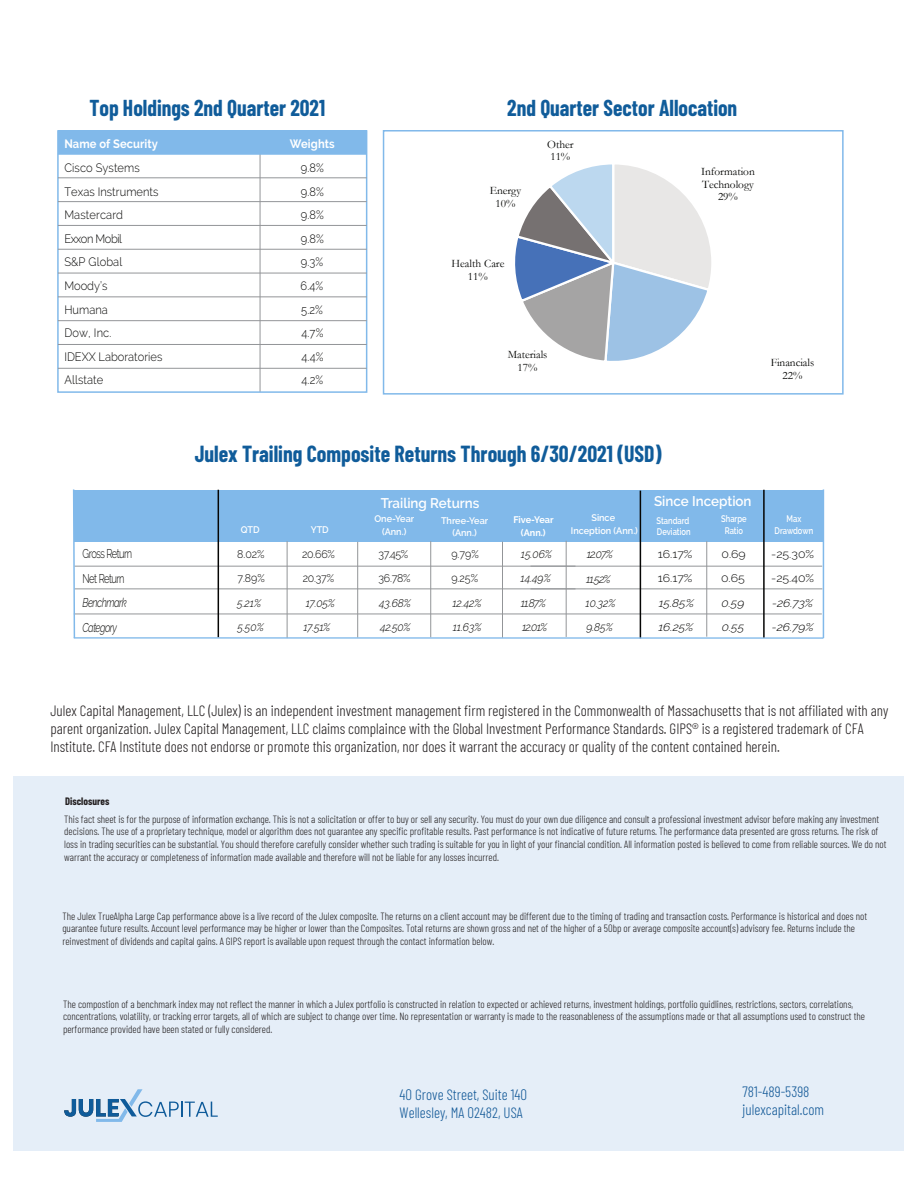
<style>
.page{position:relative;width:918px;height:1188px;background:#fff}
.page>*{position:absolute;margin:0;border:0;box-sizing:border-box;transform-origin:0 0}
.t1{font:700 22.8px "Barlow Condensed";color:#105c9a;scale:.96 1}
.t2{font:700 22.5px "Barlow Condensed";color:#105c9a;scale:.96 1}
.t3{font:300 15px/18px "Barlow Condensed";color:#231f20}
.t4{font:300 15px/18px "Barlow Condensed";color:#145a98}
.t5{font:600 13.95px "Raleway";color:#fff;scale:.96 1}
.t6{font:300 12.75px/24.5px "Raleway";letter-spacing:-.05em;color:#050504;scale:.74 1}
.t7{font:italic 300 12.75px/24.5px "Raleway";letter-spacing:-.05em;color:#050504;scale:.74 1}
.t8{font:300 12.15px/23.5px "Raleway";letter-spacing:.005em;color:#050504;text-align:justify;scale:.92 1}
.t9{font:700 12.15px "Raleway";letter-spacing:.01em;color:#fff;scale:.92 1}
.t10{font:11.4px/12.8px "Garamond";color:#040503;text-align:center}
.t11{font:italic 300 11.1px/24.2px "Raleway";color:#050504;scale:.96 1}
.t12{font:300 11.1px/24.2px "Raleway";color:#050504;scale:.96 1}
.t13{font:300 11.1px/24.2px "Raleway";color:#050504;scale:1.11 1}
.t14{font:italic 300 11.1px/24.2px "Raleway";color:#050504;scale:1.11 1}
.t15{font:italic 300 11.1px/24.2px "Raleway";letter-spacing:-.035em;color:#050504;scale:.96 1}
.t16{font:italic 300 11.1px/24.2px "Raleway";letter-spacing:-.07em;color:#050504;scale:.96 1}
.t17{font:300 10.5px/12.6px "Barlow Condensed";color:#231f20}
.t18{font:700 10.5px "Barlow Condensed";color:#231f20}
.t19{font:600 9.6px/12.8px "Raleway";color:#fff;text-align:center;scale:.96 1}
.t20{font:600 9.6px/11.6px "Raleway";color:#fff;text-align:center;scale:.8 1}
.t21{font:700 9.6px/12.8px "Raleway";color:#fff;text-align:center;scale:.96 1}
</style>
<div class="page">
<div style="left:14px;top:777px;width:890px;height:374px;background:#e5eef8"></div>
<svg style="left:64px;top:1089px;width:154px;height:33px"></svg>
<div style="left:383px;top:130px;width:461px;height:265px;border:2px solid #81b9ea"></div>
<hr style="left:260px;top:130px;width:1px;height:262px;background:#939598">
<div style="left:57px;top:129px;width:310px;height:264px;border:2px solid #81b9ea"></div>
<hr style="left:58px;top:368px;width:309px;height:1px;background:#939598">
<hr style="left:58px;top:344px;width:309px;height:1px;background:#939598">
<hr style="left:58px;top:320px;width:309px;height:1px;background:#939598">
<hr style="left:58px;top:296px;width:309px;height:1px;background:#939598">
<hr style="left:58px;top:273px;width:309px;height:1px;background:#939598">
<hr style="left:58px;top:249px;width:309px;height:1px;background:#939598">
<hr style="left:58px;top:225px;width:309px;height:1px;background:#939598">
<hr style="left:58px;top:201px;width:309px;height:1px;background:#939598">
<hr style="left:58px;top:177px;width:309px;height:1px;background:#939598">
<hr style="left:58px;top:153px;width:309px;height:2px;background:#81b9ea">
<div style="left:58px;top:130px;width:309px;height:24px;background:#81b9ea"></div>
<div style="left:74px;top:490px;width:748px;height:51px;background:#81b9ea"></div>
<hr style="left:74px;top:588px;width:501px;height:1px;background:#939598">
<hr style="left:74px;top:614px;width:748px;height:1px;background:#939598">
<hr style="left:74px;top:566px;width:501px;height:1px;background:#939598">
<hr style="left:430px;top:541px;width:1px;height:96px;background:#939598">
<hr style="left:502px;top:542px;width:1px;height:96px;background:#939598">
<hr style="left:357px;top:542px;width:1px;height:96px;background:#939598">
<hr style="left:287px;top:541px;width:1px;height:97px;background:#939598">
<hr style="left:531px;top:588px;width:291px;height:1px;background:#939598">
<hr style="left:531px;top:566px;width:291px;height:1px;background:#939598">
<hr style="left:706px;top:541px;width:1px;height:96px;background:#939598">
<hr style="left:218px;top:490px;width:1px;height:147px;background:#050504">
<hr style="left:640px;top:491px;width:1px;height:147px;background:#050504">
<hr style="left:74px;top:637px;width:749px;height:2px;background:#81b9ea">
<hr style="left:823px;top:489px;width:1px;height:149px;background:#81b9ea">
<svg style="left:72px;top:489px;width:4px;height:150px"></svg>
<hr style="left:566px;top:541px;width:1px;height:96px;background:#939598">
<hr style="left:763px;top:490px;width:2px;height:147px;background:#050504">
<svg style="left:515px;top:164px;width:196px;height:197px"></svg>
<h2 class="t2" style="left:89px;top:92px;width:247px">Top Holdings 2nd Quarter 2021</h2>
<p class="t9" style="left:64px;top:137px;width:103px">Name of Security</p>
<p class="t8" style="left:64px;top:156px;width:108px;text-align:left">Cisco Systems<br>Texas Instruments<br>Mastercard<br>Exxon Mobil<br>S&amp;P Global<br>Moody’s<br>Humana<br>Dow, Inc.<br>IDEXX Laboratories<br>Allstate</p>
<p class="t9" style="left:290px;top:137px;width:50px">Weights</p>
<p class="t8" style="left:301px;top:156px;width:27px">9.8% 9.8% 9.8% 9.8% 9.3% 6.4% 5.2% 4.7% 4.4% 4.2%</p>
<h2 class="t2" style="left:507px;top:92px;width:241px">2nd Quarter Sector Allocation</h2>
<p class="t10" style="left:490px;top:184px;width:33px">Energy<br>10%</p>
<p class="t10" style="left:452px;top:257px;width:54px">Health Care<br>11%</p>
<p class="t10" style="left:547px;top:137px;width:28px;text-align:left">Other<br>11%</p>
<p class="t10" style="left:701px;top:165px;width:55px">Information<br>Technology<br>29%</p>
<p class="t10" style="left:508px;top:348px;width:41px">Materials<br>17%</p>
<p class="t10" style="left:771px;top:356px;width:45px">Financials<br>22%</p>
<p class="t6" style="left:83px;top:542px;width:69px">Gross Return<br>Net Return</p>
<p class="t7" style="left:83px;top:590px;width:61px">Benchmark<br>Category</p>
<h1 class="t1" style="left:195px;top:438px;width:488px">Julex Trailing Composite Returns Through 6/30/2021 (USD)</h1>
<h3 class="t5" style="left:381px;top:495px;width:104px">Trailing Returns</h3>
<h3 class="t5" style="left:654px;top:493px;width:103px">Since Inception</h3>
<p class="t19" style="left:441px;top:514px;width:51px">Three-Year (Ann.)</p>
<p class="t21" style="left:513px;top:513px;width:43px">Five-Year (Ann.)</p>
<p class="t16" style="left:586px;top:542px;width:33px">12.07%<br>11.52%<br>10.32%<br>9.85%</p>
<p class="t19" style="left:241px;top:523px;width:21px">QTD</p>
<p class="t19" style="left:311px;top:523px;width:20px">YTD</p>
<p class="t19" style="left:374px;top:512px;width:43px">One-Year (Ann.)</p>
<p class="t19" style="left:571px;top:512px;width:71px">Since<br>Inception (Ann.)</p>
<p class="t12" style="left:237px;top:542px;width:30px">8.02%<br>7.89%</p>
<p class="t11" style="left:237px;top:591px;width:29px">5.21%<br>5.50%</p>
<p class="t20" style="left:656px;top:515px;width:44px;text-align:left">Standard<br>Deviation</p>
<p class="t20" style="left:721px;top:513px;width:33px">Sharpe<br>Ratio</p>
<p class="t12" style="left:302px;top:542px;width:36px">20.66%<br>20.37%</p>
<p class="t11" style="left:303px;top:591px;width:34px">17.05%<br>17.51%</p>
<p class="t12" style="left:379px;top:542px;width:35px">37.45%<br>36.78%</p>
<p class="t11" style="left:379px;top:591px;width:35px">43.68%<br>42.50%</p>
<p class="t12" style="left:451px;top:542px;width:30px">9.79%<br>9.25%</p>
<p class="t11" style="left:452px;top:591px;width:32px">12.42%<br>11.63%</p>
<p class="t15" style="left:521px;top:542px;width:34px">15.06%<br>14.49%<br>11.87%<br>12.01%</p>
<p class="t13" style="left:658px;top:542px;width:33px">16.17%<br>16.17%</p>
<p class="t14" style="left:659px;top:591px;width:33px">15.85%<br>16.25%</p>
<p class="t13" style="left:721px;top:542px;width:24px">0.69<br>0.65</p>
<p class="t14" style="left:722px;top:591px;width:22px">0.59<br>0.55</p>
<p class="t20" style="left:775px;top:513px;width:50px">Max<br>Drawdown</p>
<p class="t13" style="left:771px;top:542px;width:40px">-25.30% -25.40%</p>
<p class="t14" style="left:772px;top:590px;width:39px">-26.73% -26.79%</p>
<p class="t3" style="left:50px;top:701px;width:840px">Julex Capital Management, LLC (Julex) is an independent investment management firm registered in the Commonwealth of Massachusetts that is not affiliated with any parent organization. Julex Capital Management, LLC claims complaince with the Global Investment Performance Standards. GIPS® is a registered trademark of CFA<br>Institute. CFA Institute does not endorse or promote this organization, nor does it warrant the accuracy or quality of the content contained herein.</p>
<p class="t18" style="left:65px;top:794px;width:46px">Disclosures</p>
<p class="t17" style="left:64px;top:812px;width:824px">This fact sheet is for the purpose of information exchange. This is not a solicitation or offer to buy or sell any security. You must do your own due diligence and consult a professional investment advisor before making any investment decisions. The use of a proprietary technique, model or algorithm does not guarantee any specific profitable results. Past performance is not indicative of future returns. The performance data presented are gross returns. The risk of loss in trading securities can be substantial. You should therefore carefully consider whether such trading is suitable for you in light of your financial condition. All information posted is believed to come from reliable sources. We do not warrant the accuracy or completeness of information made available and therefore will not be liable for any losses incurred.</p>
<p class="t17" style="left:62px;top:909px;width:806px">The Julex TrueAlpha Large Cap performance above is a live record of the Julex composite. The returns on a client account may be different due to the timing of trading and transaction costs. Performance is historical and does not guarantee future results. Account level performance may be higher or lower than the Composites. Total returns are shown gross and net of the higher of a 50bp or average composite account(s) advisory fee. Returns include the reinvestment of dividends and capital gains. A GIPS report is available upon request through the contact information below.</p>
<p class="t17" style="left:63px;top:997px;width:804px">The compostion of a benchmark index may not reflect the manner in which a Julex portfolio is constructed in relation to expected or achieved returns, investment holdings, portfolio guidlines, restrictions, sectors, correlations, concentrations, volatility, or tracking error targets, all of which are subject to change over time. No representation or warranty is made to the reasonableness of the assumptions made or that all assumptions used to construct the performance provided have been stated or fully considered.</p>
<h3 class="t4" style="left:400px;top:1085px;width:129px">40 Grove Street, Suite 140<br>Wellesley, MA 02482, USA</h3>
<h3 class="t4" style="left:743px;top:1082px;width:83px">781-489-5398 julexcapital.com</h3>
</div>
